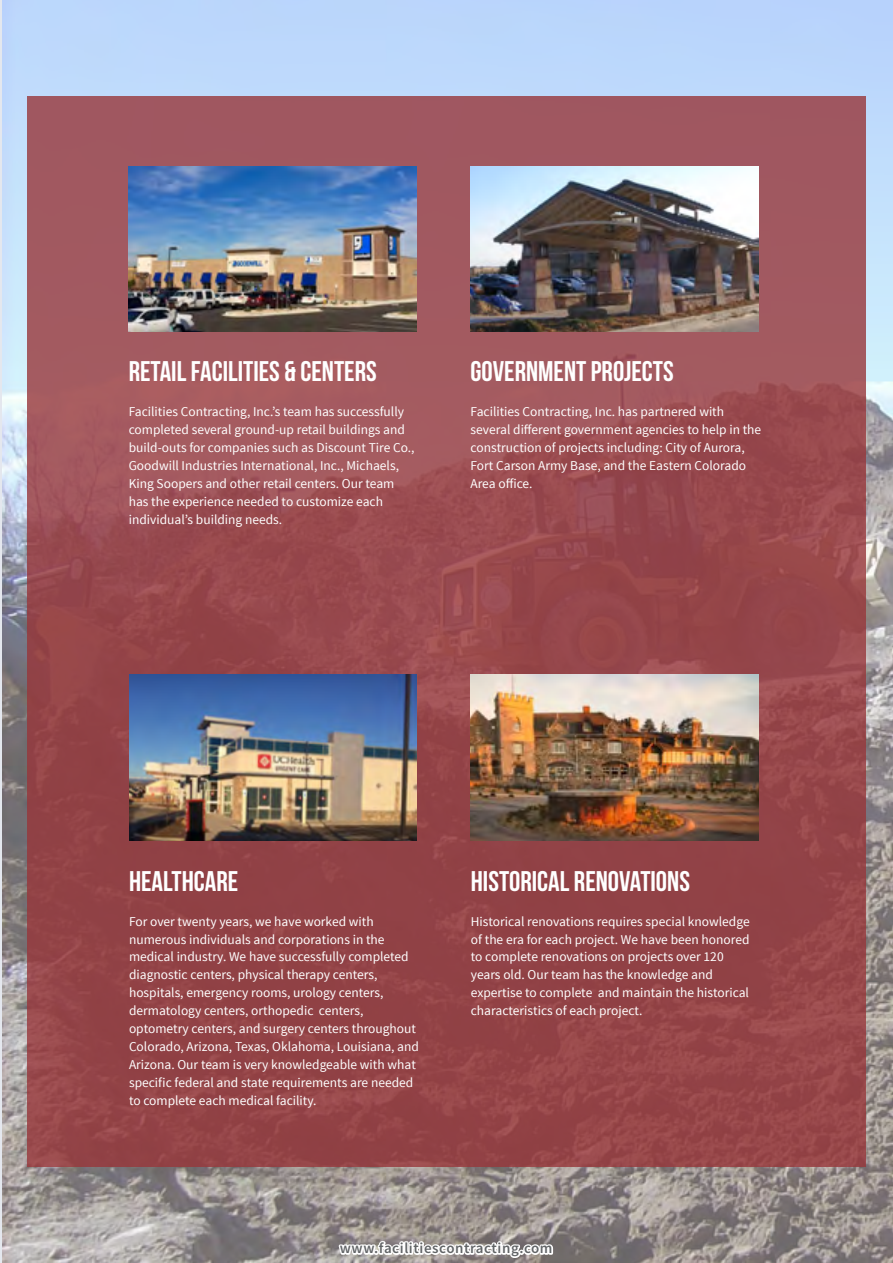
<style>
.page{position:relative;width:893px;height:1263px;background:#fff}
.page>*{position:absolute;margin:0;border:0;box-sizing:border-box;transform-origin:0 0}
.t1{font:28.35px "Bebas Neue";color:#fff}
.t2{font:600 15px "Source Sans Pro";letter-spacing:.04em;color:#616466}
.t3{font:13.5px/18px "Source Sans Pro";color:#fff}
</style>
<div class="page">
<img style="left:2px;top:0;width:891px;height:1263px">
<div style="left:27px;top:96px;width:839px;height:1071px;background:linear-gradient(to bottom,#a35b62,#903e40)"></div>
<svg style="left:336px;top:1211px;width:219px;height:52px"></svg>
<img style="left:471px;top:675px;width:287px;height:165px">
<img style="left:129px;top:675px;width:288px;height:165px">
<img style="left:129px;top:166px;width:287px;height:166px">
<img style="left:471px;top:166px;width:287px;height:166px">
<h1 class="t1" style="left:129px;top:356px;width:250px">RETAIL FACILITIES &amp; CENTERS</h1>
<p class="t3" style="left:129px;top:403px;width:287px">Facilities Contracting, Inc.’s team has successfully completed several ground-up retail buildings and build-outs for companies such as Discount Tire Co., Goodwill Industries International, Inc., Michaels, King Soopers and other retail centers. Our team has the experience needed to customize each individual’s building needs.</p>
<h1 class="t1" style="left:471px;top:356px;width:205px">GOVERNMENT PROJECTS</h1>
<p class="t3" style="left:471px;top:403px;width:292px">Facilities Contracting, Inc. has partnered with several different government agencies to help in the construction of projects including: City of Aurora, Fort Carson Army Base, and the Eastern Colorado Area office.</p>
<h1 class="t1" style="left:129px;top:865px;width:111px">HEALTHCARE</h1>
<p class="t3" style="left:129px;top:912px;width:291px">For over twenty years, we have worked with numerous individuals and corporations in the medical industry. We have successfully completed diagnostic centers, physical therapy centers, hospitals, emergency rooms, urology centers, dermatology centers, orthopedic centers, optometry centers, and surgery centers throughout Colorado, Arizona, Texas, Oklahoma, Louisiana, and Arizona. Our team is very knowledgeable with what specific federal and state requirements are needed to complete each medical facility.</p>
<h1 class="t1" style="left:471px;top:865px;width:221px">HISTORICAL RENOVATIONS</h1>
<p class="t3" style="left:471px;top:912px;width:280px">Historical renovations requires special knowledge of the era for each project. We have been honored to complete renovations on projects over 120 years old. Our team has the knowledge and expertise to complete and maintain the historical characteristics of each project.</p>
<p class="t2" style="left:340px;top:1238px;width:214px">www.facilitiescontracting.com</p>
</div>
